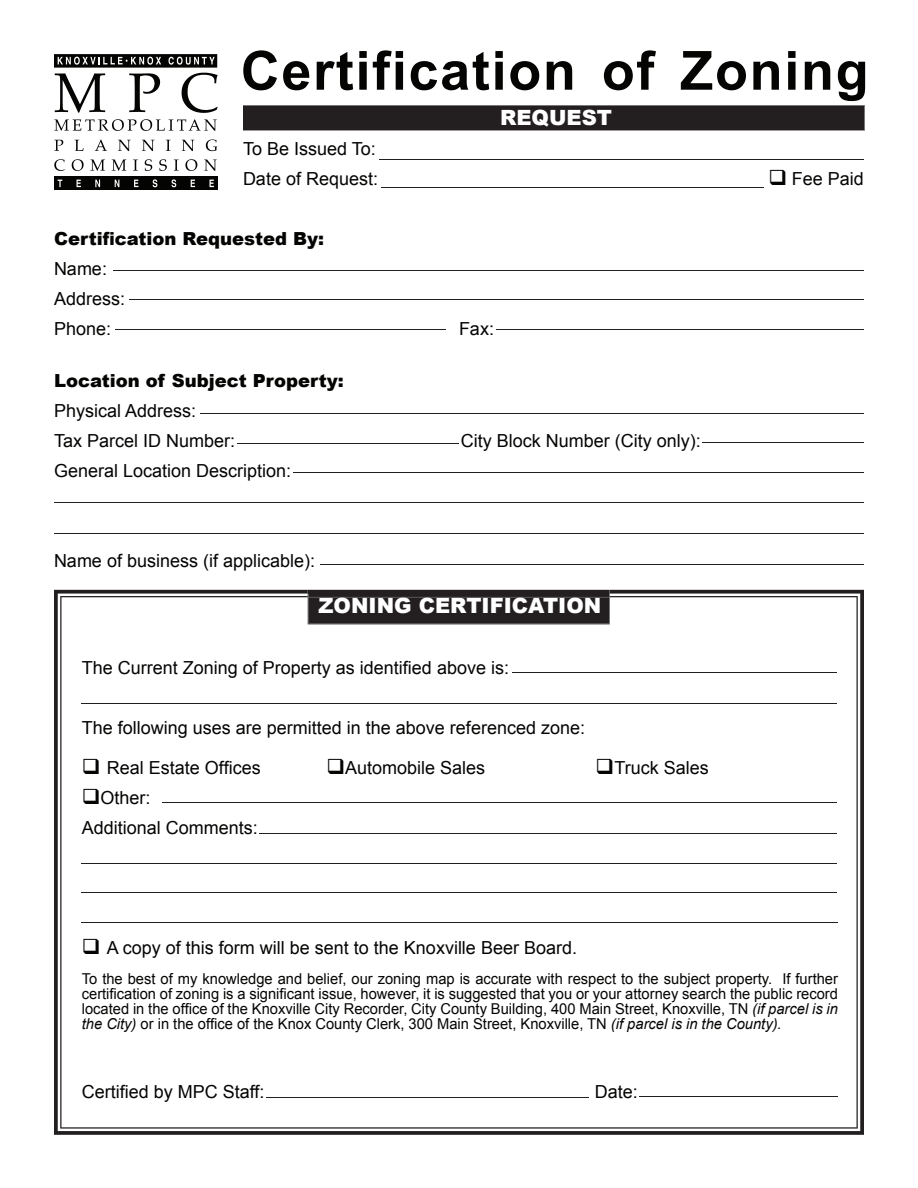
<style>
.page{position:relative;width:918px;height:1188px;background:#fff}
.page>*{position:absolute;margin:0;border:0;box-sizing:border-box;transform-origin:0 0}
.t1{font:700 54px "Arial";letter-spacing:.03em;color:#040503}
.t2{font:900 21px "Arial";color:#fff}
.t3{font:18px/30px "Arial";color:#040503}
.t4{font:900 18px "Arial";color:#040503}
.t5{font:15px/15px "Arial";color:#040503;text-align:justify}
.s1{font-style:italic}
</style>
<div class="page">
<svg style="left:243px;top:105px;width:622px;height:26px;background:#2a2627"></svg>
<div style="left:54px;top:176px;width:163px;height:14px;background:#040503"></div>
<svg style="left:54px;top:119px;width:163px;height:12px"></svg>
<svg style="left:54px;top:140px;width:9px;height:11px"></svg>
<svg style="left:75px;top:140px;width:9px;height:11px"></svg>
<svg style="left:95px;top:140px;width:12px;height:11px"></svg>
<svg style="left:118px;top:140px;width:13px;height:11px"></svg>
<svg style="left:142px;top:140px;width:12px;height:11px"></svg>
<svg style="left:166px;top:140px;width:4px;height:11px"></svg>
<svg style="left:182px;top:140px;width:12px;height:11px"></svg>
<svg style="left:206px;top:139px;width:11px;height:12px"></svg>
<svg style="left:54px;top:159px;width:11px;height:12px"></svg>
<svg style="left:72px;top:159px;width:12px;height:12px"></svg>
<svg style="left:90px;top:160px;width:15px;height:11px"></svg>
<svg style="left:112px;top:160px;width:14px;height:11px"></svg>
<svg style="left:133px;top:160px;width:5px;height:11px"></svg>
<svg style="left:145px;top:159px;width:7px;height:12px"></svg>
<svg style="left:159px;top:159px;width:8px;height:12px"></svg>
<svg style="left:174px;top:160px;width:5px;height:11px"></svg>
<svg style="left:185px;top:159px;width:12px;height:12px"></svg>
<svg style="left:204px;top:160px;width:12px;height:11px"></svg>
<svg style="left:58px;top:180px;width:4px;height:7px"></svg>
<svg style="left:77px;top:180px;width:4px;height:7px"></svg>
<svg style="left:95px;top:180px;width:5px;height:7px"></svg>
<svg style="left:115px;top:180px;width:4px;height:7px"></svg>
<svg style="left:134px;top:180px;width:4px;height:7px"></svg>
<svg style="left:153px;top:179px;width:4px;height:8px"></svg>
<svg style="left:172px;top:179px;width:4px;height:8px"></svg>
<svg style="left:191px;top:180px;width:4px;height:7px"></svg>
<svg style="left:210px;top:180px;width:4px;height:7px"></svg>
<svg style="left:54px;top:54px;width:164px;height:59px"></svg>
<hr style="left:381px;top:187px;width:383px;height:1px;background:#231f20">
<hr style="left:113px;top:270px;width:751px;height:1px;background:#231f20">
<hr style="left:130px;top:299px;width:734px;height:1px;background:#231f20">
<hr style="left:115px;top:329px;width:331px;height:1px;background:#231f20">
<hr style="left:496px;top:329px;width:368px;height:1px;background:#231f20">
<hr style="left:201px;top:414px;width:663px;height:1px;background:#231f20">
<hr style="left:238px;top:443px;width:221px;height:1px;background:#231f20">
<hr style="left:703px;top:442px;width:161px;height:1px;background:#231f20">
<hr style="left:294px;top:472px;width:570px;height:1px;background:#231f20">
<hr style="left:54px;top:502px;width:810px;height:1px;background:#231f20">
<hr style="left:321px;top:564px;width:543px;height:1px;background:#231f20">
<svg style="left:54px;top:590px;width:810px;height:545px"></svg>
<svg style="left:60px;top:596px;width:798px;height:533px"></svg>
<svg style="left:308px;top:590px;width:302px;height:34px;background:#262223"></svg>
<hr style="left:512px;top:672px;width:325px;height:1px;background:#231f20">
<hr style="left:380px;top:159px;width:484px;height:1px;background:#231f20">
<hr style="left:81px;top:703px;width:756px;height:1px;background:#231f20">
<hr style="left:260px;top:833px;width:577px;height:1px;background:#231f20">
<hr style="left:81px;top:863px;width:756px;height:1px;background:#231f20">
<hr style="left:81px;top:892px;width:756px;height:1px;background:#231f20">
<hr style="left:81px;top:922px;width:757px;height:1px;background:#231f20">
<hr style="left:267px;top:1097px;width:322px;height:1px;background:#231f20">
<hr style="left:640px;top:1096px;width:198px;height:1px;background:#231f20">
<hr style="left:596px;top:802px;width:241px;height:1px;background:#231f20">
<hr style="left:162px;top:802px;width:434px;height:1px;background:#231f20">
<hr style="left:54px;top:533px;width:810px;height:1px;background:#231f20">
<svg style="left:84px;top:789px;width:15px;height:15px"></svg>
<h1 class="t1" style="left:241px;top:35px;width:629px">Certification of Zoning</h1>
<p class="t3" style="left:243px;top:134px;width:137px">To Be Issued To:<br>Date of Request:</p>
<p class="t2" style="left:500px;top:102px;width:113px">REQUEST</p>
<p class="t4" style="left:54px;top:225px;width:272px">Certification Requested By:</p>
<p class="t3" style="left:54px;top:254px;width:73px">Name:<br>Address:</p>
<p class="t3" style="left:54px;top:314px;width:59px">Phone:</p>
<p class="t3" style="left:459px;top:314px;width:37px">Fax:</p>
<p class="t4" style="left:54px;top:368px;width:291px">Location of Subject Property:</p>
<p class="t3" style="left:54px;top:396px;width:144px">Physical Address:</p>
<p class="t3" style="left:54px;top:426px;width:183px">Tax Parcel ID Number:</p>
<p class="t3" style="left:461px;top:426px;width:242px">City Block Number (City only):</p>
<p class="t3" style="left:54px;top:456px;width:239px">General Location Description:</p>
<p class="t3" style="left:54px;top:546px;width:263px">Name of business (if applicable):</p>
<p class="t2" style="left:318px;top:590px;width:285px">ZONING CERTIFICATION</p>
<p class="t3" style="left:82px;top:653px;width:429px">The Current Zoning of Property as identified above is:</p>
<p class="t3" style="left:82px;top:713px;width:505px">The following uses are permitted in the above referenced zone:</p>
<p class="t3" style="left:82px;top:753px;width:181px">❑ Real Estate Offices</p>
<p class="t3" style="left:327px;top:753px;width:160px">❑Automobile Sales</p>
<p class="t3" style="left:596px;top:753px;width:115px">❑Truck Sales</p>
<p class="t3" style="left:101px;top:783px;width:52px">Other:</p>
<p class="t3" style="left:82px;top:813px;width:178px">Additional Comments:</p>
<p class="t3" style="left:769px;top:164px;width:97px">❑ Fee Paid</p>
<p class="t3" style="left:82px;top:933px;width:497px">❑ A copy of this form will be sent to the Knoxville Beer Board.</p>
<p class="t5" style="left:82px;top:972px;width:758px">To the best of my knowledge and belief, our zoning map is accurate with respect to the subject property. If further certification of zoning is a significant issue, however, it is suggested that you or your attorney search the public record located in the office of the Knoxville City Recorder, City County Building, 400 Main Street, Knoxville, TN <span class="s1">(if parcel is in the City)</span> or in the office of the Knox County Clerk, 300 Main Street, Knoxville, TN <span class="s1">(if parcel is in the County).</span></p>
<p class="t3" style="left:82px;top:1077px;width:184px">Certified by MPC Staff:</p>
<p class="t3" style="left:595px;top:1077px;width:45px">Date:</p>
</div>
